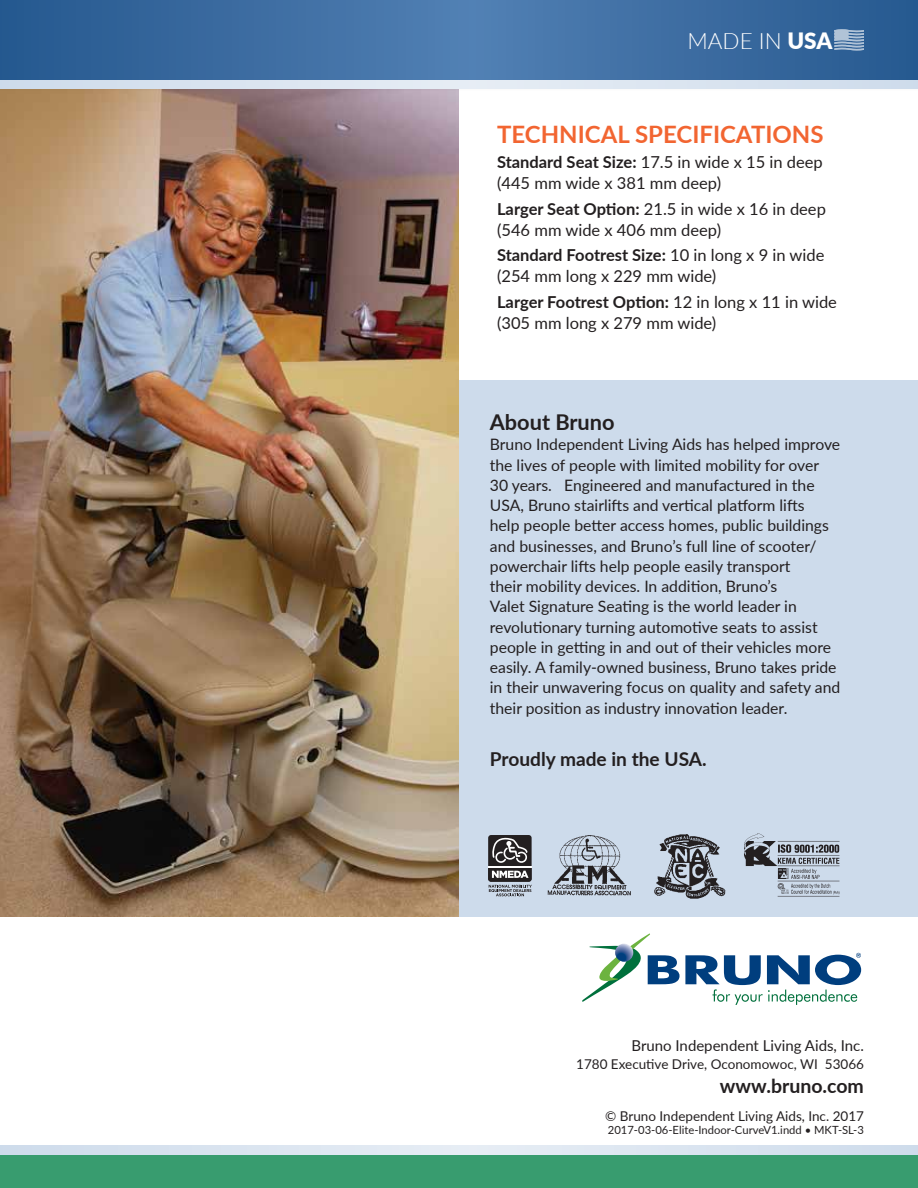
<style>
.page{position:relative;width:918px;height:1188px;background:#fff}
.page>*{position:absolute;margin:0;border:0;box-sizing:border-box;transform-origin:0 0}
.t1{font:700 24px "Lato";color:#f26531}
.t2{font:300 22.5px "Lato";color:#fff}
.t3{font:700 21.75px "Lato";color:#231f20}
.t4{font:700 19.5px "Lato";color:#231f20}
.t5{font:700 19.2px "Lato";color:#231f20}
.t6{font:16.5px/21px "Lato";color:#231f20}
.t7{font:15.75px/20.2px "Lato";color:#231f20}
.t8{font:15px "Lato";color:#231f20}
.t9{font:13.5px "Lato";color:#231f20}
.t10{font:11.25px "Lato";color:#231f20}
.s1{font-weight:900}
.s2{font-weight:700}
</style>
<div class="page">
<div style="left:459px;top:380px;width:459px;height:536px;background:#cddbeb"></div>
<img style="left:547px;top:835px;width:84px;height:61px">
<img style="left:654px;top:834px;width:72px;height:65px">
<svg style="left:744px;top:833px;width:96px;height:63px"></svg>
<div style="left:488px;top:835px;width:44px;height:47px;background:#231f20;border-radius:3px"></div>
<svg style="left:488px;top:836px;width:44px;height:60px"></svg>
<svg style="left:582px;top:933px;width:279px;height:72px"></svg>
<img style="left:0;top:92px;width:459px;height:824px">
<div style="left:0;top:0;width:918px;height:92px;background:#231f20;opacity:.27"></div>
<svg style="left:0;top:0;width:918px;height:80px;background:#3b6ca1"></svg>
<div style="left:0;top:80px;width:918px;height:9px;background:#dae4f0"></div>
<div style="left:0;top:1154px;width:918px;height:34px;background:#389c6f"></div>
<div style="left:0;top:1146px;width:918px;height:8px;background:#dae4f0"></div>
<svg style="left:835px;top:29px;width:29px;height:21px"></svg>
<h2 class="t2" style="left:687px;top:25px;width:146px">MADE IN <span class="s1">USA</span></h2>
<h1 class="t1" style="left:497px;top:116px;width:328px">TECHNICAL SPECIFICATIONS</h1>
<p class="t6" style="left:497px;top:151px;width:327px"><span class="s2">Standard Seat Size:</span> 17.5 in wide x 15 in deep (445 mm wide x 381 mm deep)</p>
<p class="t6" style="left:497px;top:197px;width:330px"><span class="s2">Larger Seat Option:</span> 21.5 in wide x 16 in deep (546 mm wide x 406 mm deep)</p>
<p class="t6" style="left:497px;top:244px;width:329px"><span class="s2">Standard Footrest Size:</span> 10 in long x 9 in wide (254 mm long x 229 mm wide)</p>
<p class="t6" style="left:497px;top:290px;width:341px"><span class="s2">Larger Footrest Option:</span> 12 in long x 11 in wide (305 mm long x 279 mm wide)</p>
<h3 class="t3" style="left:490px;top:406px;width:126px">About Bruno</h3>
<p class="t7" style="left:490px;top:434px;width:352px">Bruno Independent Living Aids has helped improve the lives of people with limited mobility for over 30 years. Engineered and manufactured in the USA, Bruno stairlifts and vertical platform lifts<br>help people better access homes, public buildings and businesses, and Bruno’s full line of scooter/ powerchair lifts help people easily transport<br>their mobility devices. In addition, Bruno’s<br>Valet Signature Seating is the world leader in revolutionary turning automotive seats to assist people in getting in and out of their vehicles more easily. A family-owned business, Bruno takes pride in their unwavering focus on quality and safety and their position as industry innovation leader.</p>
<p class="t5" style="left:490px;top:745px;width:218px">Proudly made in the USA.</p>
<p class="t8" style="left:631px;top:1034px;width:234px">Bruno Independent Living Aids, Inc.</p>
<p class="t9" style="left:576px;top:1054px;width:289px">1780 Executive Drive, Oconomowoc, WI 53066</p>
<p class="t4" style="left:720px;top:1071px;width:146px">www.bruno.com</p>
<p class="t9" style="left:605px;top:1106px;width:260px">© Bruno Independent Living Aids, Inc. 2017</p>
<p class="t10" style="left:608px;top:1122px;width:258px">2017-03-06-Elite-Indoor-CurveV1.indd • MKT-SL-3</p>
</div>
